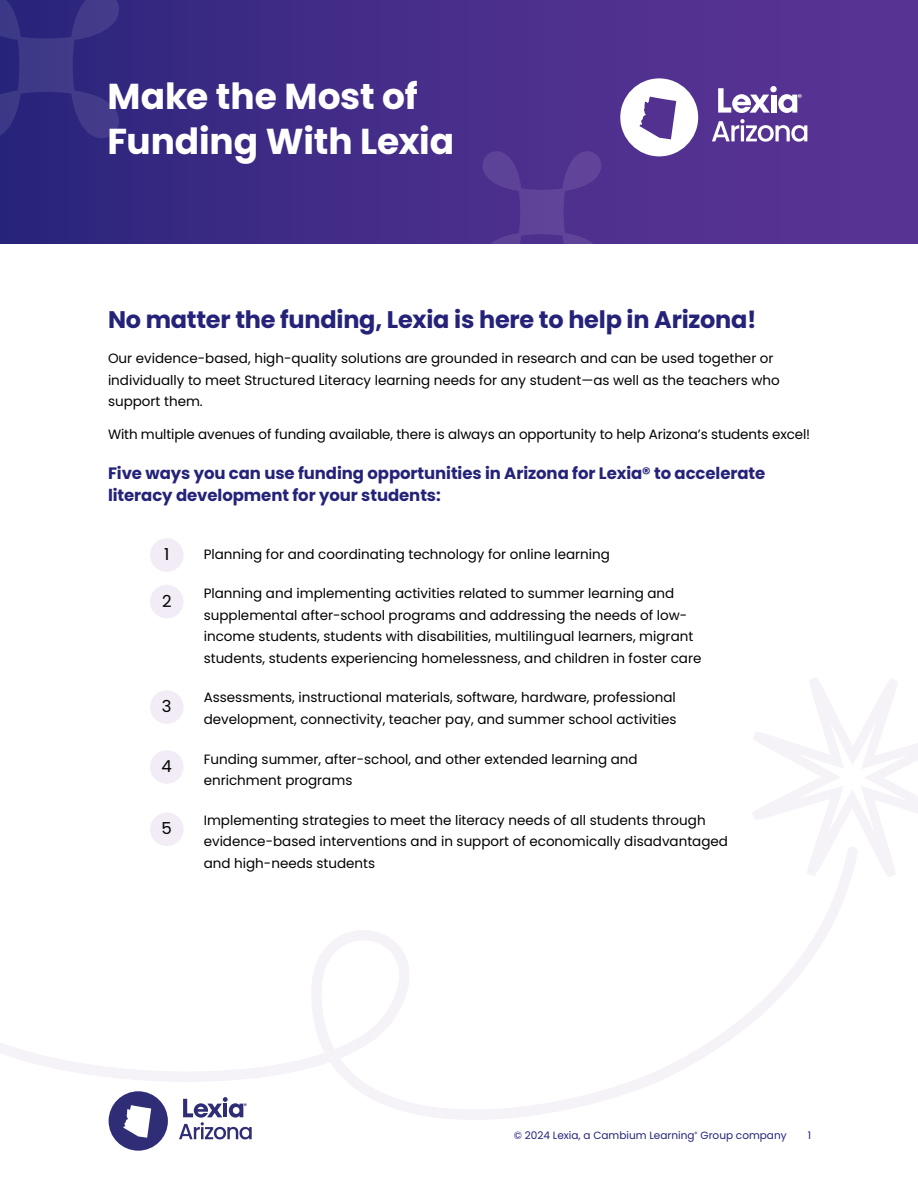
<style>
.page{position:relative;width:918px;height:1188px;background:#fff}
.page>*{position:absolute;margin:0;border:0;box-sizing:border-box;transform-origin:0 0}
.t1{font:700 36px/45px "Poppins";letter-spacing:-.005em;color:#fff}
.Head_2{font:700 24px "Poppins";letter-spacing:-.01em;color:#252379}
.Head_3{font:700 16.5px/22.5px "Poppins";letter-spacing:-.005em;color:#252379}
.t2{font:16.5px "Poppins";color:#000}
.Main_Body_Copy{font:13.5px/21.8px "Poppins";color:#000}
.t3{font:10.5px "Poppins";color:#252379}
</style>
<div class="page">
<div style="left:0;top:0;width:918px;height:244px;background:linear-gradient(to right,#2d267d,#5e3596)"></div>
<svg style="left:712px;top:119px;width:95px;height:23px"></svg>
<svg style="left:718px;top:86px;width:84px;height:27px"></svg>
<svg style="left:620px;top:78px;width:78px;height:78px"></svg>
<svg style="left:483px;top:151px;width:119px;height:93px;background:#543791"></svg>
<svg style="left:0;top:0;width:120px;height:139px;background:#342e81"></svg>
<div style="left:150px;top:538px;width:34px;height:34px;background:#f1ecf5;border-radius:50%"></div>
<div style="left:150px;top:585px;width:34px;height:33px;background:#f1ecf5;border-radius:50%"></div>
<div style="left:150px;top:690px;width:34px;height:34px;background:#f1ecf5;border-radius:50%"></div>
<div style="left:150px;top:750px;width:34px;height:34px;background:#f1ecf5;border-radius:50%"></div>
<div style="left:150px;top:812px;width:34px;height:34px;background:#f1ecf5;border-radius:50%"></div>
<svg style="left:753px;top:678px;width:165px;height:199px"></svg>
<svg style="left:0;top:839px;width:865px;height:312px"></svg>
<p class="t1" style="left:108px;top:74px;width:348px">Make the Most of<br>Funding With Lexia</p>
<p class="Head_2" style="left:108px;top:305px;width:650px">No matter the funding, Lexia is here to help in Arizona!</p>
<p class="Main_Body_Copy" style="left:108px;top:347px;width:673px">Our evidence-based, high-quality solutions are grounded in research and can be used together or individually to meet Structured Literacy learning needs for any student—as well as the teachers who support them.</p>
<p class="Main_Body_Copy" style="left:108px;top:423px;width:704px">With multiple avenues of funding available, there is always an opportunity to help Arizona’s students excel!</p>
<p class="Head_3" style="left:108px;top:462px;width:659px">Five ways you can use funding opportunities in Arizona for Lexia® to accelerate literacy development for your students:</p>
<p class="t2" style="left:164px;top:545px;width:7px">1</p>
<p class="t2" style="left:162px;top:591px;width:11px">2</p>
<p class="t2" style="left:162px;top:697px;width:11px">3</p>
<p class="t2" style="left:162px;top:757px;width:12px">4</p>
<p class="t2" style="left:162px;top:819px;width:12px">5</p>
<p class="Main_Body_Copy" style="left:204px;top:543px;width:408px">Planning for and coordinating technology for online learning</p>
<p class="Main_Body_Copy" style="left:204px;top:582px;width:499px">Planning and implementing activities related to summer learning and supplemental after-school programs and addressing the needs of low&shy;income students, students with disabilities, multilingual learners, migrant students, students experiencing homelessness, and children in foster care</p>
<p class="Main_Body_Copy" style="left:204px;top:687px;width:474px">Assessments, instructional materials, software, hardware, professional development, connectivity, teacher pay, and summer school activities</p>
<p class="Main_Body_Copy" style="left:204px;top:748px;width:435px">Funding summer, after-school, and other extended learning and enrichment programs</p>
<p class="Main_Body_Copy" style="left:204px;top:809px;width:526px">Implementing strategies to meet the literacy needs of all students through evidence-based interventions and in support of economically disadvantaged and high-needs students</p>
<p class="t3" style="left:514px;top:1130px;width:275px">© 2024 Lexia, a Cambium Learning<sup>®</sup> Group company</p>
<p class="t3" style="left:808px;top:1130px;width:5px">1</p>
</div>
